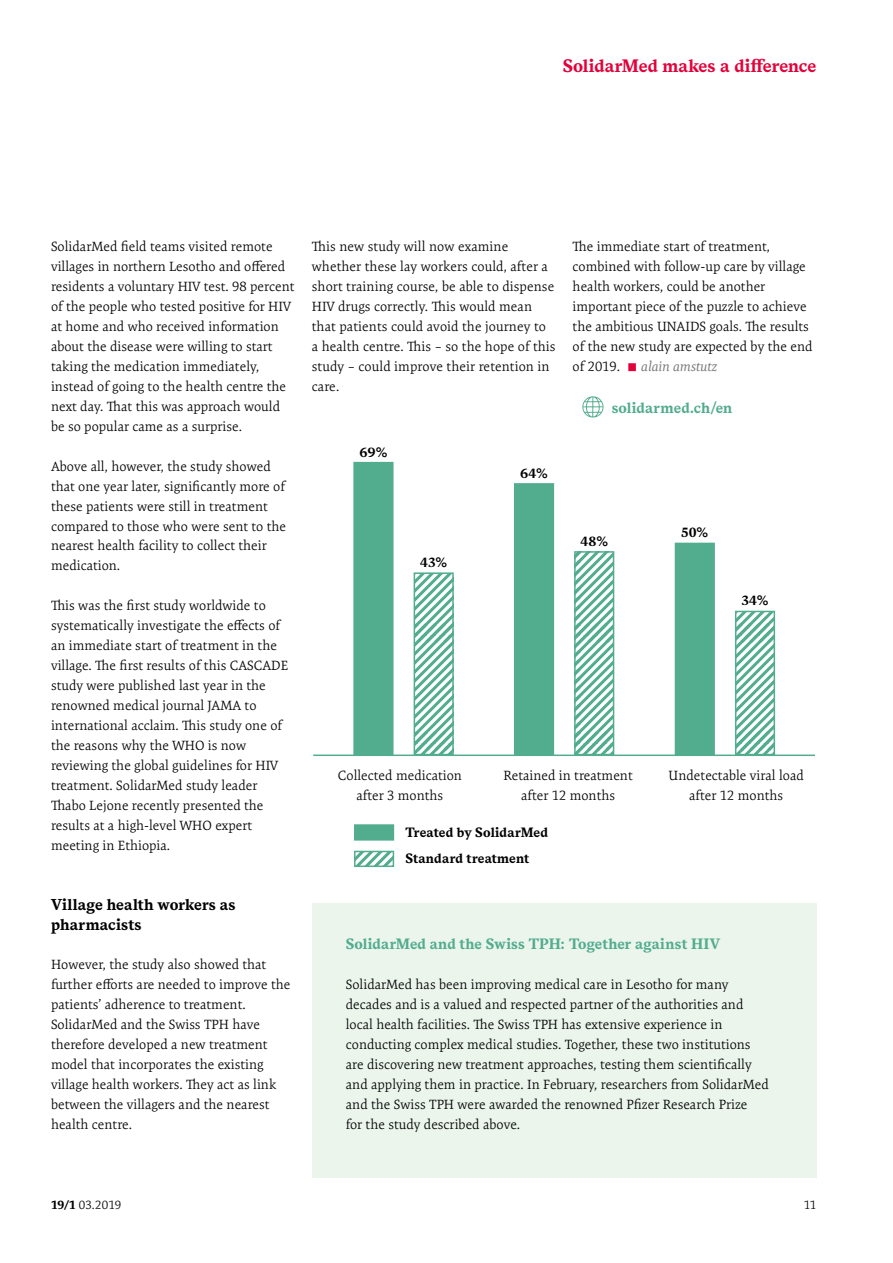
<style>
.page{position:relative;width:893px;height:1263px;background:#fff}
.page>*{position:absolute;margin:0;border:0;box-sizing:border-box;transform-origin:0 0}
.t1{font:700 18px "Messina Serif";color:#e4003a}
.t2{font:700 15.75px/20px "Messina Serif";letter-spacing:.005em;color:#000}
.t3{font:700 15px "Messina Serif";letter-spacing:.005em;color:#52ac8e}
.t4{font:300 13.5px/20px "Expo Serif Pro";color:#000}
.t5{font:700 13.5px/25.8px "Messina Serif";color:#000}
.t6{font:300 12px "Expo Serif Pro";color:#000}
.s1{font-family:"Minion Pro";font-weight:400;font-size:27px;color:#e4003a}
.s2{font-weight:400;font-style:italic;color:#797978}
.s3{font-weight:700}
</style>
<div class="page">
<svg style="left:582px;top:396px;width:21px;height:21px"></svg>
<hr style="left:313px;top:754px;width:502px;height:2px;background:#52ac8e">
<div style="left:514px;top:483px;width:40px;height:271px;background:#52ac8e"></div>
<svg style="left:574px;top:551px;width:40px;height:203px"></svg>
<div style="left:675px;top:543px;width:40px;height:211px;background:#52ac8e"></div>
<svg style="left:735px;top:611px;width:40px;height:143px"></svg>
<div style="left:353px;top:462px;width:41px;height:293px;background:#52ac8e"></div>
<svg style="left:414px;top:572px;width:40px;height:183px"></svg>
<div style="left:312px;top:903px;width:504px;height:275px;background:#ebf5ec"></div>
<svg style="left:354px;top:824px;width:40px;height:17px"></svg>
<svg style="left:354px;top:851px;width:40px;height:16px"></svg>
<h1 class="t1" style="left:563px;top:52px;width:255px">SolidarMed makes a difference</h1>
<p class="t4" style="left:51px;top:236px;width:245px">SolidarMed field teams visited remote villages in northern Lesotho and offered residents a voluntary HIV test. 98 percent of the people who tested positive for HIV at home and who received information about the disease were willing to start taking the medication immediately, instead of going to the health centre the next day. That this was approach would be so popular came as a surprise.</p>
<p class="t4" style="left:51px;top:456px;width:237px">Above all, however, the study showed that one year later, significantly more of these patients were still in treatment compared to those who were sent to the nearest health facility to collect their medication.</p>
<p class="t4" style="left:51px;top:596px;width:239px">This was the first study worldwide to systematically investigate the effects of an immediate start of treatment in the village. The first results of this CASCADE study were published last year in the renowned medical journal JAMA to international acclaim. This study one of the reasons why the WHO is now reviewing the global guidelines for HIV treatment. SolidarMed study leader Thabo Lejone recently presented the results at a high-level WHO expert meeting in Ethiopia.</p>
<p class="t2" style="left:51px;top:894px;width:186px">Village health workers as pharmacists</p>
<p class="t4" style="left:51px;top:955px;width:241px">However, the study also showed that further efforts are needed to improve the patients’ adherence to treatment.<br>SolidarMed and the Swiss TPH have therefore developed a new treatment model that incorporates the existing village health workers. They act as link between the villagers and the nearest health centre.</p>
<p class="t4" style="left:312px;top:236px;width:245px">This new study will now examine whether these lay workers could, after a short training course, be able to dispense HIV drugs correctly. This would mean that patients could avoid the journey to a health centre. This – so the hope of this study – could improve their retention in care.</p>
<p class="t4" style="left:573px;top:236px;width:241px">The immediate start of treatment, combined with follow-up care by village health workers, could be another important piece of the puzzle to achieve the ambitious UNAIDS goals. The results of the new study are expected by the end of 2019. <span class="s1">■</span> <span class="s2">alain amstutz</span></p>
<p class="t3" style="left:612px;top:396px;width:122px">solidarmed.ch/en</p>
<p class="t5" style="left:359px;top:439px;width:30px">69%</p>
<p class="t5" style="left:420px;top:550px;width:29px">43%</p>
<p class="t5" style="left:520px;top:460px;width:29px">64%</p>
<p class="t5" style="left:580px;top:528px;width:29px">48%</p>
<p class="t5" style="left:681px;top:520px;width:29px">50%</p>
<p class="t5" style="left:741px;top:587px;width:29px">34%</p>
<p class="t4" style="left:338px;top:766px;width:126px;text-align:center">Collected medication after 3 months</p>
<p class="t4" style="left:503px;top:766px;width:131px;text-align:center">Retained in treatment after 12 months</p>
<p class="t4" style="left:669px;top:766px;width:137px;text-align:center">Undetectable viral load after 12 months</p>
<p class="t5" style="left:405px;top:819px;width:144px">Treated by SolidarMed<br>Standard treatment</p>
<p class="t3" style="left:346px;top:933px;width:376px">SolidarMed and the Swiss TPH: Together against HIV</p>
<p class="t4" style="left:346px;top:975px;width:424px">SolidarMed has been improving medical care in Lesotho for many decades and is a valued and respected partner of the authorities and local health facilities. The Swiss TPH has extensive experience in conducting complex medical studies. Together, these two institutions are discovering new treatment approaches, testing them scientifically and applying them in practice. In February, researchers from SolidarMed and the Swiss TPH were awarded the renowned Pfizer Research Prize<br>for the study described above.</p>
<p class="t6" style="left:51px;top:1198px;width:72px"><span class="s3">19/1</span> 03.2019</p>
<p class="t6" style="left:804px;top:1198px;width:14px">11</p>
</div>
